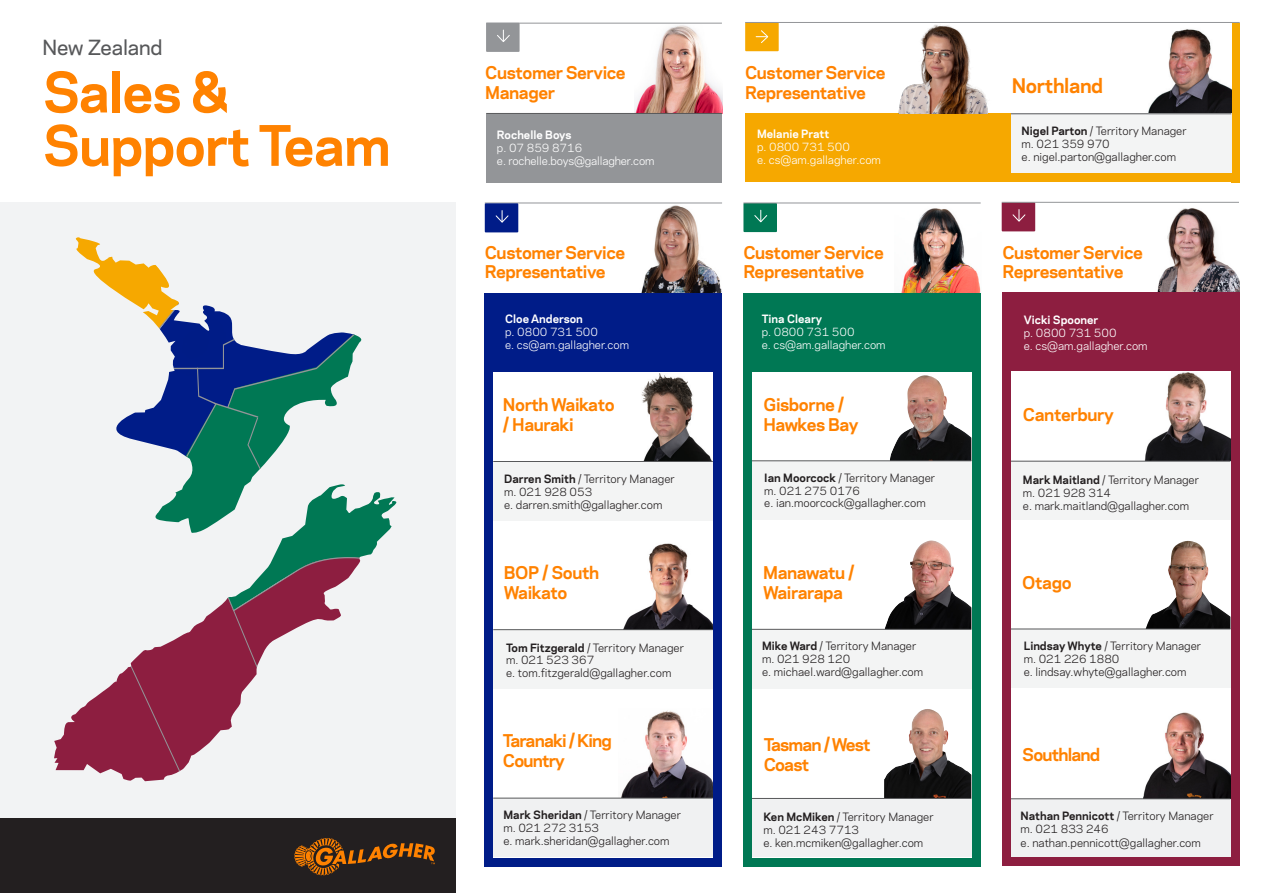
<style>
.page{position:relative;width:1263px;height:893px;background:#fff}
.page>*{position:absolute;margin:0;border:0;box-sizing:border-box;transform-origin:0 0}
.t1{font:700 52.35px "Galaxie Polaris";letter-spacing:-.02em;color:#ff8200}
.t2{font:500 19.65px "Galaxie Polaris";letter-spacing:-.01em;color:#57585a}
.t3{font:700 18.9px "Galaxie Polaris";letter-spacing:-.02em;color:#ff8200}
.t4{font:700 16.5px/19.8px "Galaxie Polaris";letter-spacing:-.025em;color:#ff8200}
.t5{font:700 16.5px/19.8px "Galaxie Polaris";letter-spacing:-.05em;color:#ff8200}
.t6{font:10.8px "Galaxie Polaris";color:#231f20}
.t7{font:10.8px "Galaxie Polaris";color:#fff}
.t8{font:700 10.8px "Galaxie Polaris";color:#fff}
.s1{font-weight:700}
</style>
<div class="page">
<img style="left:901px;top:208px;width:80px;height:85px">
<img style="left:641px;top:205px;width:81px;height:88px">
<img style="left:1152px;top:208px;width:87px;height:85px">
<div style="left:0;top:202px;width:455px;height:616px;background:#f2f3f4"></div>
<div style="left:0;top:818px;width:455px;height:75px;background:#231f20"></div>
<svg style="left:294px;top:838px;width:141px;height:37px"></svg>
<div style="left:743px;top:293px;width:238px;height:573px;background:#007854"></div>
<div style="left:752px;top:372px;width:219px;height:485px;background:#fff"></div>
<img style="left:890px;top:375px;width:81px;height:85px">
<div style="left:752px;top:461px;width:219px;height:58px;background:#f3f4f4"></div>
<img style="left:885px;top:540px;width:86px;height:89px">
<hr style="left:752px;top:629px;width:219px;height:1px;background:#57585a">
<div style="left:752px;top:630px;width:219px;height:58px;background:#f3f4f4"></div>
<img style="left:884px;top:709px;width:87px;height:89px">
<div style="left:752px;top:799px;width:219px;height:58px;background:#f0f1f2"></div>
<hr style="left:752px;top:798px;width:219px;height:1px;background:#57585a">
<div style="left:743px;top:203px;width:34px;height:29px;background:#007854"></div>
<svg style="left:754px;top:210px;width:14px;height:13px"></svg>
<hr style="left:743px;top:203px;width:238px;height:1px;background:#939598">
<div style="left:485px;top:293px;width:237px;height:573px;background:#001c88"></div>
<div style="left:493px;top:372px;width:220px;height:485px;background:#fff"></div>
<hr style="left:485px;top:203px;width:237px;height:1px;background:#939598">
<img style="left:641px;top:373px;width:71px;height:88px">
<hr style="left:493px;top:461px;width:220px;height:1px;background:#57585a">
<div style="left:493px;top:462px;width:220px;height:59px;background:#f3f4f4"></div>
<img style="left:623px;top:543px;width:90px;height:86px">
<div style="left:493px;top:630px;width:220px;height:58px;background:#f3f4f4"></div>
<hr style="left:493px;top:629px;width:220px;height:1px;background:#57585a">
<img style="left:619px;top:710px;width:94px;height:88px">
<div style="left:493px;top:798px;width:220px;height:59px;background:#f0f1f2"></div>
<hr style="left:493px;top:798px;width:220px;height:1px;background:#57585a">
<div style="left:485px;top:203px;width:33px;height:29px;background:#001c88"></div>
<svg style="left:495px;top:211px;width:14px;height:12px"></svg>
<div style="left:745px;top:113px;width:494px;height:69px;background:#f6a800"></div>
<div style="left:1231px;top:23px;width:9px;height:159px;background:#f6a800"></div>
<img style="left:1148px;top:29px;width:83px;height:84px">
<div style="left:1011px;top:113px;width:220px;height:60px;background:#f3f4f4"></div>
<hr style="left:1011px;top:113px;width:220px;height:1px;background:#57585a">
<div style="left:745px;top:22px;width:34px;height:29px;background:#f6a800"></div>
<svg style="left:756px;top:30px;width:13px;height:13px"></svg>
<img style="left:635px;top:25px;width:87px;height:88px">
<div style="left:486px;top:23px;width:34px;height:29px;background:#939598"></div>
<svg style="left:497px;top:30px;width:13px;height:12px"></svg>
<hr style="left:486px;top:113px;width:236px;height:1px;background:#57585a">
<div style="left:486px;top:114px;width:236px;height:68px;background:#939598"></div>
<hr style="left:486px;top:23px;width:236px;height:1px;background:#939598">
<hr style="left:745px;top:22px;width:495px;height:1px;background:#939598">
<div style="left:1002px;top:293px;width:238px;height:573px;background:#8d1e40"></div>
<div style="left:1011px;top:371px;width:219px;height:486px;background:#fff"></div>
<img style="left:1143px;top:372px;width:87px;height:89px">
<div style="left:1011px;top:461px;width:219px;height:59px;background:#f3f4f4"></div>
<img style="left:1145px;top:541px;width:85px;height:88px">
<div style="left:1011px;top:629px;width:219px;height:59px;background:#f3f4f4"></div>
<hr style="left:1011px;top:629px;width:219px;height:1px;background:#57585a">
<img style="left:1143px;top:712px;width:87px;height:86px">
<div style="left:1011px;top:799px;width:219px;height:58px;background:#f0f1f2"></div>
<hr style="left:1011px;top:798px;width:219px;height:1px;background:#57585a">
<div style="left:1002px;top:202px;width:33px;height:29px;background:#8d1e40"></div>
<svg style="left:1012px;top:210px;width:14px;height:12px"></svg>
<hr style="left:1002px;top:202px;width:237px;height:1px;background:#939598">
<svg style="left:155px;top:471px;width:103px;height:62px;fill:#007854"></svg>
<svg style="left:54px;top:601px;width:201px;height:180px"></svg>
<svg style="left:75px;top:237px;width:287px;height:234px"></svg>
<svg style="left:225px;top:484px;width:172px;height:193px"></svg>
<div style="left:126px;top:657px;width:55px;height:116px;background:#8d1e40"></div>
<hr style="left:752px;top:460px;width:219px;height:1px;background:#57585a">
<hr style="left:1011px;top:461px;width:219px;height:1px;background:#57585a">
<img style="left:898px;top:25px;width:90px;height:88px">
<p class="t2" style="left:43px;top:33px;width:121px">New Zealand</p>
<p class="t1" style="left:43px;top:53px;width:188px">Sales &amp;</p>
<p class="t1" style="left:43px;top:106px;width:350px">Support Team</p>
<p class="t4" style="left:485px;top:62px;width:142px">Customer Service<br>Manager</p>
<p class="t8" style="left:497px;top:127px;width:76px">Rochelle Boys</p>
<p class="t7" style="left:497px;top:140px;width:87px">p. 07 859 8716</p>
<p class="t7" style="left:497px;top:153px;width:159px">e. rochelle.boys@gallagher.com</p>
<p class="t4" style="left:745px;top:62px;width:142px">Customer Service<br>Representative</p>
<p class="t8" style="left:757px;top:126px;width:74px">Melanie Pratt</p>
<p class="t7" style="left:757px;top:139px;width:94px">p. 0800 731 500</p>
<p class="t7" style="left:757px;top:152px;width:125px">e. cs@am.gallagher.com</p>
<p class="t3" style="left:1012px;top:71px;width:93px">Northland</p>
<p class="t6" style="left:1021px;top:123px;width:167px"><span class="s1">Nigel Parton</span> / Territory Manager</p>
<p class="t6" style="left:1021px;top:136px;width:90px">m. 021 359 970</p>
<p class="t6" style="left:1021px;top:149px;width:156px">e. nigel.parton@gallagher.com</p>
<p class="t4" style="left:485px;top:241px;width:142px">Customer Service<br>Representative</p>
<p class="t8" style="left:505px;top:311px;width:79px">Cloe Anderson</p>
<p class="t7" style="left:505px;top:324px;width:94px">p. 0800 731 500</p>
<p class="t7" style="left:505px;top:337px;width:125px">e. cs@am.gallagher.com</p>
<p class="t4" style="left:743px;top:241px;width:142px">Customer Service<br>Representative</p>
<p class="t8" style="left:762px;top:311px;width:62px">Tina Cleary</p>
<p class="t7" style="left:762px;top:324px;width:94px">p. 0800 731 500</p>
<p class="t7" style="left:762px;top:337px;width:125px">e. cs@am.gallagher.com</p>
<p class="t4" style="left:1002px;top:241px;width:142px">Customer Service<br>Representative</p>
<p class="t8" style="left:1024px;top:311px;width:76px">Vicki Spooner</p>
<p class="t7" style="left:1024px;top:324px;width:94px">p. 0800 731 500</p>
<p class="t7" style="left:1024px;top:337px;width:125px">e. cs@am.gallagher.com</p>
<p class="t4" style="left:503px;top:394px;width:113px">North Waikato</p>
<p class="t4" style="left:503px;top:414px;width:72px">/ Hauraki</p>
<p class="t6" style="left:504px;top:471px;width:172px"><span class="s1">Darren Smith</span> / Territory Manager</p>
<p class="t6" style="left:504px;top:484px;width:90px">m. 021 928 053</p>
<p class="t6" style="left:504px;top:497px;width:160px">e. darren.smith@gallagher.com</p>
<p class="t4" style="left:763px;top:394px;width:97px">Gisborne /<br>Hawkes Bay</p>
<p class="t6" style="left:764px;top:469px;width:172px"><span class="s1">Ian Moorcock</span> / Territory Manager</p>
<p class="t6" style="left:764px;top:482px;width:97px">m. 021 275 0176</p>
<p class="t6" style="left:764px;top:495px;width:163px">e. ian.moorcock@gallagher.com</p>
<p class="t4" style="left:1023px;top:404px;width:92px">Canterbury</p>
<p class="t6" style="left:1023px;top:472px;width:178px"><span class="s1">Mark Maitland</span> / Territory Manager</p>
<p class="t6" style="left:1023px;top:485px;width:90px">m. 021 928 314</p>
<p class="t6" style="left:1023px;top:497px;width:168px">e. mark.maitland@gallagher.com</p>
<p class="t4" style="left:504px;top:562px;width:97px">BOP / South<br>Waikato</p>
<p class="t6" style="left:506px;top:639px;width:179px"><span class="s1">Tom Fitzgerald</span> / Territory Manager</p>
<p class="t6" style="left:506px;top:652px;width:90px">m. 021 523 367</p>
<p class="t6" style="left:506px;top:665px;width:167px">e. tom.fitzgerald@gallagher.com</p>
<p class="t4" style="left:763px;top:562px;width:93px">Manawatu /</p>
<p class="t4" style="left:763px;top:581px;width:82px">Wairarapa</p>
<p class="t6" style="left:762px;top:638px;width:156px"><span class="s1">Mike Ward</span> / Territory Manager</p>
<p class="t6" style="left:762px;top:651px;width:90px">m. 021 928 120</p>
<p class="t6" style="left:762px;top:664px;width:163px">e. michael.ward@gallagher.com</p>
<p class="t4" style="left:1022px;top:572px;width:51px">Otago</p>
<p class="t6" style="left:1024px;top:637px;width:179px"><span class="s1">Lindsay Whyte</span> / Territory Manager</p>
<p class="t6" style="left:1024px;top:650px;width:97px">m. 021 226 1880</p>
<p class="t6" style="left:1024px;top:663px;width:164px">e. lindsay.whyte@gallagher.com</p>
<p class="t5" style="left:503px;top:730px;width:111px">Taranaki / King<br>Country</p>
<p class="t6" style="left:503px;top:807px;width:179px"><span class="s1">Mark Sheridan</span> / Territory Manager</p>
<p class="t6" style="left:503px;top:819px;width:97px">m. 021 272 3153</p>
<p class="t6" style="left:503px;top:832px;width:168px">e. mark.sheridan@gallagher.com</p>
<p class="t5" style="left:764px;top:734px;width:108px">Tasman / West<br>Coast</p>
<p class="t6" style="left:763px;top:809px;width:172px"><span class="s1">Ken McMiken</span> / Territory Manager</p>
<p class="t6" style="left:763px;top:822px;width:97px">m. 021 243 7713</p>
<p class="t6" style="left:763px;top:835px;width:161px">e. ken.mcmiken@gallagher.com</p>
<p class="t5" style="left:1022px;top:743px;width:79px">Southland</p>
<p class="t6" style="left:1020px;top:808px;width:195px"><span class="s1">Nathan Pennicott</span> / Territory Manager</p>
<p class="t6" style="left:1020px;top:821px;width:90px">m. 021 833 246</p>
<p class="t6" style="left:1020px;top:835px;width:182px">e. nathan.pennicott@gallagher.com</p>
</div>
